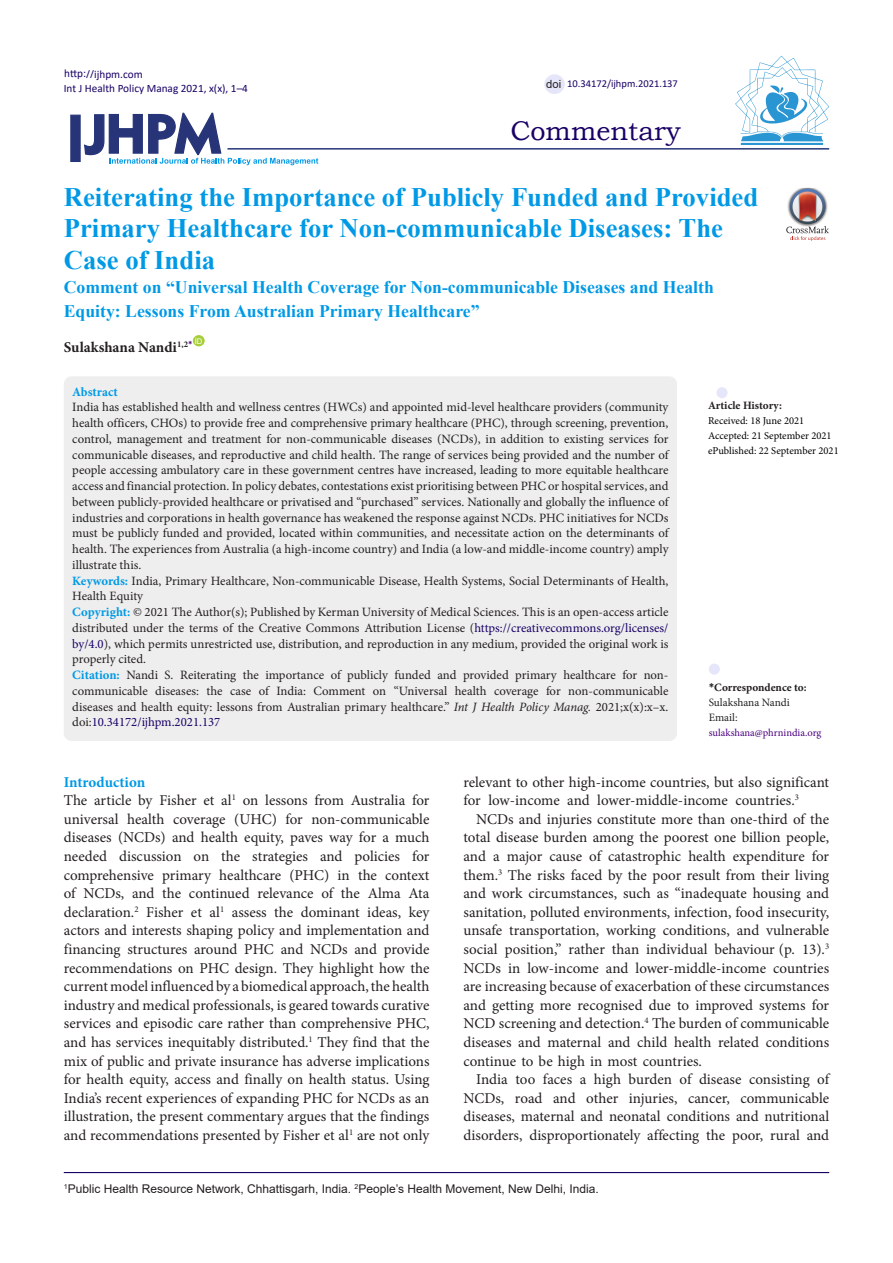
<style>
.page{position:relative;width:893px;height:1263px;background:#fff}
.page>*{position:absolute;margin:0;border:0;box-sizing:border-box;transform-origin:0 0}
.t1{font:27px "Bookman Old Style";color:#190066}
.Default{font:700 26.7px/31.5px "Times New Roman";color:#0099e5}
.Default-2{font:700 17.7px/24px "Times New Roman";color:#0099e5}
.t2{font:15px/18.6px "Minion Pro";color:#231f20;text-align:justify}
.Default-3{font:700 15px "Minion Pro";color:#231f20}
.t3{font:700 15px "Minion Pro";letter-spacing:-.005em;color:#0099e5}
.t4{font:12.75px/15.8px "Minion Pro";color:#231f20;text-align:justify}
.Default-4{font:700 12.75px "Minion Pro";color:#0099e5}
.t5{font:12px "Arial";color:#231f20}
.t6{font:11.25px "Calibri";color:#190066}
.t7{font:700 11.25px "Minion Pro";color:#231f20}
.t8{font:11.25px "Minion Pro";letter-spacing:-.005em;color:#231f20}
.t9{font:11.25px "Arial";color:#231f20}
.t10{font:10.5px "Minion Pro";color:#000}
.t11{font:10.5px "Minion Pro";color:#4b0082}
.t12{font:10.5px "Calibri";color:#190066}
.t13{font:7.8px "Arial";color:#fff}
.s1{font-weight:700;color:#0099e5}
.s2{color:#190066}
.s3{font-style:italic}
.s4{font-family:"Calibri"}
</style>
<div class="page">
<svg style="left:84px;top:112px;width:234px;height:53px"></svg>
<div style="left:70px;top:115px;width:11px;height:47px;background:#273578;border:1px solid #273578"></div>
<div style="left:193px;top:335px;width:12px;height:11px;background:#a6ce39;border-radius:50%"></div>
<hr style="left:227px;top:148px;width:602px;height:2px;background:#273578">
<div style="left:64px;top:376px;width:613px;height:365px;background:#eee;border-radius:8px"></div>
<div style="left:709px;top:664px;width:11px;height:11px;background:#e6e6fa;border-radius:50%"></div>
<div style="left:716px;top:387px;width:12px;height:11px;background:#e6e6fa;border-radius:50%"></div>
<hr style="left:64px;top:1172px;width:765px;height:1px;background:#190066">
<hr style="left:741px;top:143px;width:82px;height:2px;background:#2995d2">
<svg style="left:735px;top:56px;width:94px;height:85px"></svg>
<div style="left:544px;top:74px;width:21px;height:20px;background:#e6e6fa;border-radius:50%"></div>
<img style="left:798px;top:188px;width:18px;height:1px">
<svg style="left:786px;top:189px;width:43px;height:52px"></svg>
<p class="t6" style="left:64px;top:66px;width:80px">http://ijhpm.com</p>
<p class="t6" style="left:64px;top:81px;width:186px">Int J Health Policy Manag 2021, x(x), 1–4</p>
<p class="t9" style="left:546px;top:76px;width:17px">doi</p>
<p class="t12" style="left:567px;top:76px;width:112px">10.34172/ijhpm.2021.137</p>
<p class="t1" style="left:510px;top:113px;width:172px">Commentary</p>
<p class="Default" style="left:64px;top:180px;width:696px">Reiterating the Importance of Publicly Funded and Provided<br>Primary Healthcare for Non-communicable Diseases: The<br>Case of India</p>
<p class="Default-2" style="left:64px;top:274px;width:652px">Comment on “Universal Health Coverage for Non-communicable Diseases and Health<br>Equity: Lessons From Australian Primary Healthcare”</p>
<p class="Default-3" style="left:64px;top:336px;width:130px">Sulakshana Nandi<sup>1,2</sup><sup>*</sup></p>
<p class="t13" style="left:195px;top:336px;width:9px">ID</p>
<p class="Default-4" style="left:72px;top:383px;width:47px">Abstract</p>
<p class="t4" style="left:72px;top:399px;width:598px">India has established health and wellness centres (HWCs) and appointed mid-level healthcare providers (community health officers, CHOs) to provide free and comprehensive primary healthcare (PHC), through screening, prevention, control, management and treatment for non-communicable diseases (NCDs), in addition to existing services for communicable diseases, and reproductive and child health. The range of services being provided and the number of people accessing ambulatory care in these government centres have increased, leading to more equitable healthcare access and financial protection. In policy debates, contestations exist prioritising between PHC or hospital services, and between publicly-provided healthcare or privatised and “purchased” services. Nationally and globally the influence of industries and corporations in health governance has weakened the response against NCDs. PHC initiatives for NCDs must be publicly funded and provided, located within communities, and necessitate action on the determinants of health. The experiences from Australia (a high-income country) and India (a low-and middle-income country) amply illustrate this.</p>
<p class="t4" style="left:72px;top:573px;width:598px"><span class="s1">Keywords:</span> India, Primary Healthcare, Non-communicable Disease, Health Systems, Social Determinants of Health,<br>Health Equity</p>
<p class="t4" style="left:72px;top:604px;width:598px"><span class="s1">Copyright:</span> © 2021 The Author(s); Published by Kerman University of Medical Sciences. This is an open-access article distributed under the terms of the Creative Commons Attribution License (<span class="s2">https://creativecommons.org/licenses/ by/4.0</span>), which permits unrestricted use, distribution, and reproduction in any medium, provided the original work is properly cited.</p>
<p class="t4" style="left:72px;top:667px;width:598px"><span class="s1">Citation:</span> Nandi S. Reiterating the importance of publicly funded and provided primary healthcare for non&shy;communicable diseases: the case of India: Comment on “Universal health coverage for non-communicable diseases and health equity: lessons from Australian primary healthcare.” <span class="s3">Int J Health Policy Manag.</span> 2021;x(x):x–x. doi:<span class="s2">10.34172/ijhpm.2021.137</span></p>
<p class="t7" style="left:708px;top:397px;width:76px">Article History:</p>
<p class="t10" style="left:708px;top:414px;width:98px">Received: 18 June 2021</p>
<p class="t10" style="left:708px;top:429px;width:125px">Accepted: 21 September 2021</p>
<p class="t10" style="left:708px;top:444px;width:132px">ePublished: 22 September 2021</p>
<p class="t7" style="left:709px;top:680px;width:99px"><span class="s4">*</span>Correspondence to:</p>
<p class="t8" style="left:709px;top:695px;width:83px">Sulakshana Nandi</p>
<p class="t8" style="left:709px;top:710px;width:30px">Email:</p>
<p class="t11" style="left:709px;top:726px;width:114px">sulakshana@phrnindia.org</p>
<p class="t3" style="left:64px;top:771px;width:83px">Introduction</p>
<p class="t2" style="left:64px;top:791px;width:367px">The article by Fisher et al<sup>1</sup> on lessons from Australia for universal health coverage (UHC) for non-communicable diseases (NCDs) and health equity, paves way for a much needed discussion on the strategies and policies for comprehensive primary healthcare (PHC) in the context of NCDs, and the continued relevance of the Alma Ata declaration.<sup>2</sup> Fisher et al<sup>1</sup> assess the dominant ideas, key actors and interests shaping policy and implementation and financing structures around PHC and NCDs and provide recommendations on PHC design. They highlight how the current model influenced by a biomedical approach, the health industry and medical professionals, is geared towards curative services and episodic care rather than comprehensive PHC, and has services inequitably distributed.<sup>1</sup> They find that the mix of public and private insurance has adverse implications for health equity, access and finally on health status. Using India’s recent experiences of expanding PHC for NCDs as an illustration, the present commentary argues that the findings and recommendations presented by Fisher et al<sup>1</sup> are not only</p>
<p class="t2" style="left:463px;top:772px;width:367px">relevant to other high-income countries, but also significant for low-income and lower-middle-income countries.<sup>3</sup></p>
<p class="t2" style="left:463px;top:810px;width:367px;text-indent:13px">NCDs and injuries constitute more than one-third of the total disease burden among the poorest one billion people, and a major cause of catastrophic health expenditure for them.<sup>3</sup> The risks faced by the poor result from their living and work circumstances, such as “inadequate housing and sanitation, polluted environments, infection, food insecurity, unsafe transportation, working conditions, and vulnerable social position,” rather than individual behaviour (p. 13).<sup>3<br></sup>NCDs in low-income and lower-middle-income countries are increasing because of exacerbation of these circumstances and getting more recognised due to improved systems for NCD screening and detection.<sup>4</sup> The burden of communicable diseases and maternal and child health related conditions continue to be high in most countries.</p>
<p class="t2" style="left:463px;top:1070px;width:367px;text-indent:13px">India too faces a high burden of disease consisting of NCDs, road and other injuries, cancer, communicable diseases, maternal and neonatal conditions and nutritional disorders, disproportionately affecting the poor, rural and</p>
<p class="t5" style="left:64px;top:1180px;width:537px"><sup>1</sup>Public Health Resource Network, Chhattisgarh, India. <sup>2</sup>People’s Health Movement, New Delhi, India.</p>
</div>
